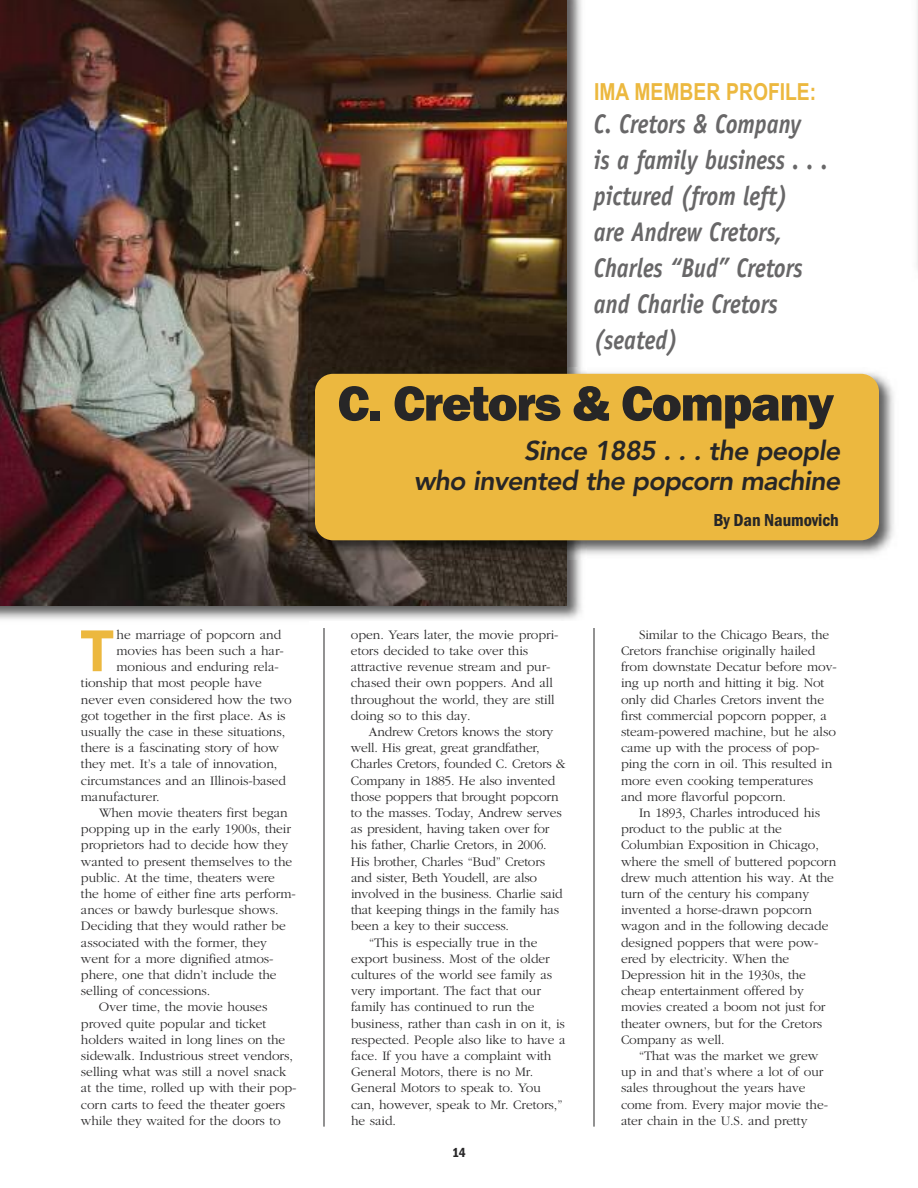
<style>
.page{position:relative;width:918px;height:1188px;background:#fff}
.page>*{position:absolute;margin:0;border:0;box-sizing:border-box;transform-origin:0 0}
.t1{font:900 57.6px "Avenir";color:#ecb83f}
.t2{font:800 51px "Franklin Gothic";letter-spacing:-.03em;color:#272627}
.t3{font:italic 700 27px/36px "Officina Sans";color:#686768;scale:.85 1}
.t4{font:italic 800 27px/30px "Avenir";letter-spacing:-.03em;color:#272627;text-align:right}
.t5{font:700 23.55px "Arial Narrow";color:#ecb83f}
.t6{font:600 condensed 18px "Franklin Gothic";letter-spacing:-.005em;color:#272627}
.t7{font:300 13.5px/16.2px "Garamond";letter-spacing:-.005em;color:#272627}
.t8{font:600 condensed 13.5px "Franklin Gothic";color:#272627}
</style>
<div class="page">
<hr style="left:324px;top:624px;width:1px;height:503px;background:#272627">
<hr style="left:594px;top:624px;width:1px;height:503px;background:#272627">
<img style="left:0;top:0;width:582px;height:620px">
<img style="left:0;top:0;width:567px;height:606px">
<img style="left:309px;top:367px;width:585px;height:192px">
<div style="left:315px;top:374px;width:564px;height:166px;background:#ecb83f;border-radius:18px"></div>
<img style="left:916px;top:0;width:2px;height:270px">
<div style="left:310px;top:621px;width:554px;height:7px;background:#fff"></div>
<h1 class="t1" style="left:81px;top:602px;width:35px">T</h1>
<p class="t7" style="left:117px;top:626px;width:166px">he marriage of popcorn and</p>
<p class="t7" style="left:117px;top:642px;width:169px">movies has been such a har-</p>
<p class="t7" style="left:117px;top:658px;width:164px">monious and enduring rela-</p>
<p class="t7" style="left:81px;top:675px;width:182px">tionship that most people have</p>
<p class="t7" style="left:81px;top:691px;width:212px">never even considered how the two</p>
<p class="t7" style="left:81px;top:707px;width:206px">got together in the first place. As is</p>
<p class="t7" style="left:81px;top:723px;width:206px">usually the case in these situations,</p>
<p class="t7" style="left:81px;top:739px;width:199px">there is a fascinating story of how</p>
<p class="t7" style="left:81px;top:756px;width:198px">they met. It’s a tale of innovation,</p>
<p class="t7" style="left:81px;top:772px;width:207px">circumstances and an Illinois-based</p>
<p class="t7" style="left:81px;top:788px;width:80px">manufacturer.</p>
<p class="t7" style="left:99px;top:804px;width:190px">When movie theaters first began</p>
<p class="t7" style="left:81px;top:820px;width:211px">popping up in the early 1900s, their</p>
<p class="t7" style="left:81px;top:837px;width:209px">proprietors had to decide how they</p>
<p class="t7" style="left:81px;top:853px;width:213px">wanted to present themselves to the</p>
<p class="t7" style="left:81px;top:869px;width:196px">public. At the time, theaters were</p>
<p class="t7" style="left:81px;top:885px;width:216px">the home of either fine arts perform-</p>
<p class="t7" style="left:81px;top:901px;width:199px">ances or bawdy burlesque shows.</p>
<p class="t7" style="left:81px;top:918px;width:206px">Deciding that they would rather be</p>
<p class="t7" style="left:81px;top:934px;width:187px">associated with the former, they</p>
<p class="t7" style="left:81px;top:950px;width:194px">went for a more dignified atmos-</p>
<p class="t7" style="left:81px;top:966px;width:197px">phere, one that didn’t include the</p>
<p class="t7" style="left:81px;top:982px;width:131px">selling of concessions.</p>
<p class="t7" style="left:99px;top:999px;width:170px">Over time, the movie houses</p>
<p class="t7" style="left:81px;top:1015px;width:187px">proved quite popular and ticket</p>
<p class="t7" style="left:81px;top:1031px;width:206px">holders waited in long lines on the</p>
<p class="t7" style="left:81px;top:1047px;width:213px">sidewalk. Industrious street vendors,</p>
<p class="t7" style="left:81px;top:1063px;width:207px">selling what was still a novel snack</p>
<p class="t7" style="left:81px;top:1080px;width:217px">at the time, rolled up with their pop-</p>
<p class="t7" style="left:81px;top:1096px;width:206px">corn carts to feed the theater goers</p>
<p class="t7" style="left:81px;top:1112px;width:201px">while they waited for the doors to</p>
<h3 class="t5" style="left:594px;top:78px;width:224px">IMA MEMBER PROFILE:</h3>
<h3 class="t3" style="left:594px;top:108px;width:277px">C. Cretors &amp; Company<br>is a family business . . . pictured (from left)<br>are Andrew Cretors,<br>Charles “Bud” Cretors and Charlie Cretors (seated)</h3>
<h2 class="t2" style="left:338px;top:373px;width:498px">C. Cretors &amp; Company</h2>
<h3 class="t4" style="left:414px;top:435px;width:428px">Since 1885 . . . the people<br>who invented the popcorn machine</h3>
<h3 class="t6" style="left:714px;top:509px;width:127px">By Dan Naumovich</h3>
<p class="t7" style="left:351px;top:626px;width:209px">open. Years later, the movie propri&shy;etors decided to take over this attractive revenue stream and pur&shy;chased their own poppers. And all throughout the world, they are still doing so to this day.</p>
<p class="t7" style="left:369px;top:723px;width:186px">Andrew Cretors knows the story</p>
<p class="t7" style="left:351px;top:739px;width:190px">well. His great, great grandfather,</p>
<p class="t7" style="left:351px;top:756px;width:216px">Charles Cretors, founded C. Cretors &amp;</p>
<p class="t7" style="left:351px;top:772px;width:206px">Company in 1885. He also invented</p>
<p class="t7" style="left:351px;top:788px;width:209px">those poppers that brought popcorn</p>
<p class="t7" style="left:351px;top:804px;width:212px">to the masses. Today, Andrew serves</p>
<p class="t7" style="left:351px;top:820px;width:200px">as president, having taken over for</p>
<p class="t7" style="left:351px;top:837px;width:197px">his father, Charlie Cretors, in 2006.</p>
<p class="t7" style="left:351px;top:853px;width:196px">His brother, Charles “Bud” Cretors</p>
<p class="t7" style="left:351px;top:869px;width:188px">and sister, Beth Youdell, are also</p>
<p class="t7" style="left:351px;top:885px;width:213px">involved in the business. Charlie said</p>
<p class="t7" style="left:351px;top:901px;width:210px">that keeping things in the family has</p>
<p class="t7" style="left:351px;top:918px;width:160px">been a key to their success.</p>
<p class="t7" style="left:369px;top:934px;width:170px">“This is especially true in the</p>
<p class="t7" style="left:351px;top:950px;width:200px">export business. Most of the older</p>
<p class="t7" style="left:351px;top:966px;width:203px">cultures of the world see family as</p>
<p class="t7" style="left:351px;top:982px;width:192px">very important. The fact that our</p>
<p class="t7" style="left:351px;top:999px;width:185px">family has continued to run the</p>
<p class="t7" style="left:351px;top:1015px;width:215px">business, rather than cash in on it, is</p>
<p class="t7" style="left:351px;top:1031px;width:216px">respected. People also like to have a</p>
<p class="t7" style="left:351px;top:1047px;width:202px">face. If you have a complaint with</p>
<p class="t7" style="left:351px;top:1063px;width:184px">General Motors, there is no Mr.</p>
<p class="t7" style="left:351px;top:1080px;width:191px">General Motors to speak to. You</p>
<p class="t7" style="left:351px;top:1096px;width:213px">can, however, speak to Mr. Cretors,”</p>
<p class="t7" style="left:351px;top:1112px;width:47px">he said.</p>
<p class="t8" style="left:452px;top:1144px;width:15px">14</p>
<p class="t7" style="left:621px;top:626px;width:217px;text-indent:18px">Similar to the Chicago Bears, the Cretors franchise originally hailed from downstate Decatur before mov&shy;ing up north and hitting it big. Not only did Charles Cretors invent the first commercial popcorn popper, a steam-powered machine, but he also came up with the process of pop&shy;ping the corn in oil. This resulted in more even cooking temperatures and more flavorful popcorn.</p>
<p class="t7" style="left:621px;top:804px;width:217px;text-indent:18px">In 1893, Charles introduced his product to the public at the<br>Columbian Exposition in Chicago, where the smell of buttered popcorn drew much attention his way. At the turn of the century his company invented a horse-drawn popcorn wagon and in the following decade designed poppers that were pow&shy;ered by electricity. When the<br>Depression hit in the 1930s, the cheap entertainment offered by movies created a boom not just for theater owners, but for the Cretors<br>Company as well.</p>
<p class="t7" style="left:621px;top:1047px;width:209px;text-indent:18px">“That was the market we grew up in and that’s where a lot of our sales throughout the years have come from. Every major movie the&shy;ater chain in the U.S. and pretty</p>
</div>
